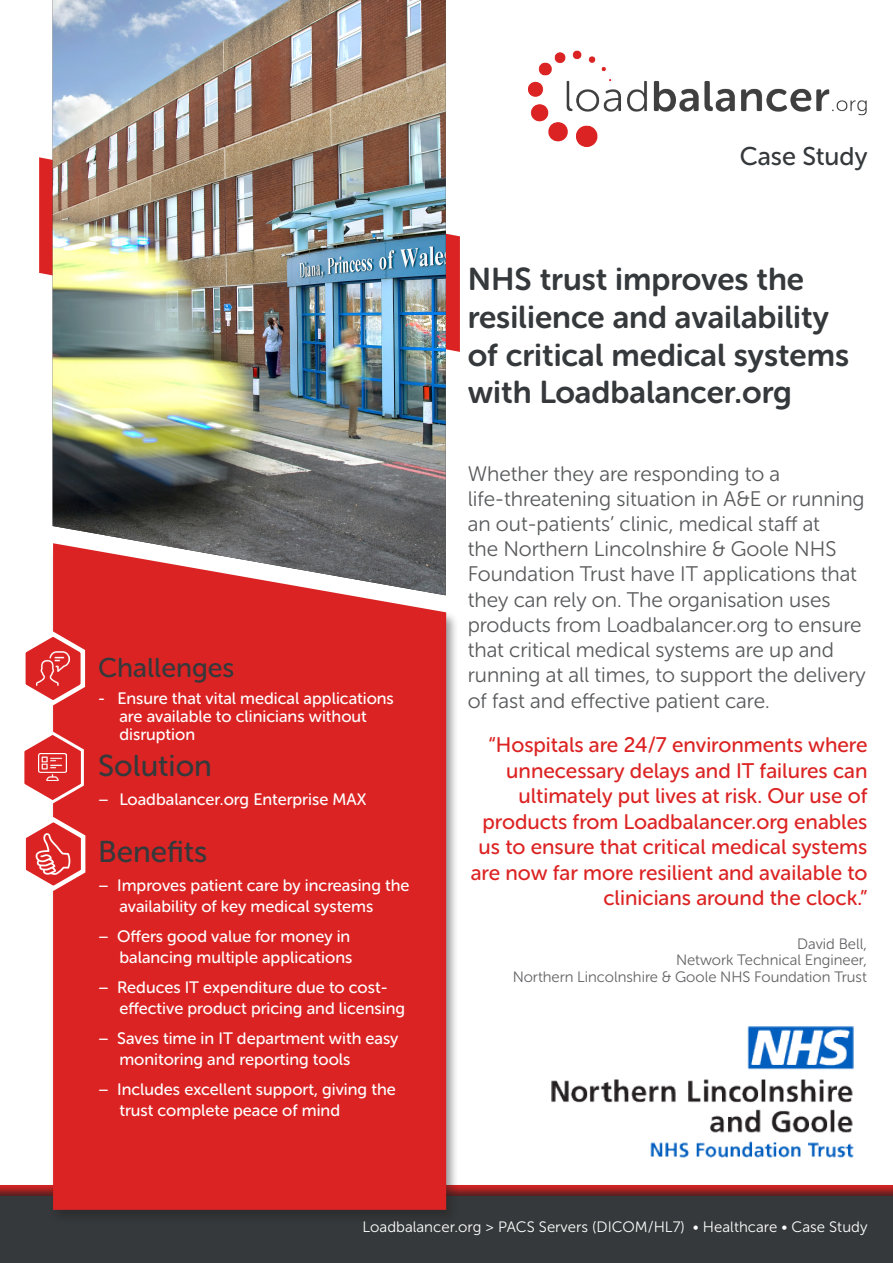
<style>
.page{position:relative;width:893px;height:1263px;background:#fff}
.page>*{position:absolute;margin:0;border:0;box-sizing:border-box;transform-origin:0 0}
.t1{font:31.5px/37.8px "Museo Sans Rounded 700";color:#35393b}
.t2{font:30px "Museo Sans Rounded 500";color:#35393b}
.t3{font:27px "Museo Sans Rounded 500";color:#35393b}
.t4{font:25.5px "Museo Sans Rounded 500";color:#35393b}
.t5{font:21px/25.2px "Museo Sans Rounded 300";color:#595a5c}
.t6{font:21px/25.5px "Museo Sans Rounded 500";color:#dc2323;text-align:right}
.t7{font:16.5px/21px "Museo Sans Rounded 500";color:#fff}
.t8{font:15px "Museo Sans Rounded 300";color:#636366}
.t9{font:15px "Museo Sans 300";color:#fff}
</style>
<div class="page">
<div style="left:0;top:1183px;width:893px;height:80px;background:#231f20;opacity:.8"></div>
<div style="left:0;top:1196px;width:893px;height:67px;background:#35393b"></div>
<div style="left:49px;top:543px;width:410px;height:682px;background:#231f20;opacity:.45"></div>
<div style="left:53px;top:595px;width:393px;height:615px;background:#dc2323"></div>
<svg style="left:24px;top:730px;width:61px;height:75px"></svg>
<svg style="left:25px;top:629px;width:62px;height:79px"></svg>
<svg style="left:25px;top:814px;width:63px;height:79px"></svg>
<img style="left:528px;top:50px;width:339px;height:97px">
<svg style="left:39px;top:157px;width:421px;height:195px;fill:#dc2323"></svg>
<img style="left:53px;top:0;width:393px;height:595px">
<img style="left:552px;top:1026px;width:302px;height:132px">
<p class="t4" style="left:740px;top:142px;width:129px">Case Study</p>
<p class="t3" style="left:98px;top:653px;width:138px">Challenges</p>
<p class="t7" style="left:119px;top:689px;width:276px;line-height:18px;text-indent:-21px">- Ensure that vital medical applications are available to clinicians without disruption</p>
<p class="t2" style="left:98px;top:749px;width:115px">Solution</p>
<p class="t7" style="left:98px;top:789px;width:270px">– Loadbalancer.org Enterprise MAX</p>
<p class="t2" style="left:98px;top:835px;width:111px">Benefits</p>
<p class="t7" style="left:119px;top:875px;width:292px;text-indent:-21px">– Improves patient care by increasing the availability of key medical systems</p>
<p class="t7" style="left:98px;top:926px;width:256px;text-align:right">– Offers good value for money in balancing multiple applications</p>
<p class="t7" style="left:119px;top:977px;width:287px;text-indent:-21px">– Reduces IT expenditure due to cost&shy;effective product pricing and licensing</p>
<p class="t7" style="left:119px;top:1028px;width:281px;text-indent:-21px">– Saves time in IT department with easy monitoring and reporting tools</p>
<p class="t7" style="left:119px;top:1079px;width:278px;text-indent:-21px">– Includes excellent support, giving the trust complete peace of mind</p>
<p class="t1" style="left:468px;top:260px;width:383px">NHS trust improves the resilience and availability of critical medical systems with Loadbalancer.org</p>
<p class="t5" style="left:468px;top:461px;width:314px">Whether they are responding to a</p>
<p class="t5" style="left:468px;top:486px;width:400px">life-threatening situation in A&amp;E or running an out-patients’ clinic, medical staff at<br>the Northern Lincolnshire &amp; Goole NHS Foundation Trust have IT applications that they can rely on. The organisation uses products from Loadbalancer.org to ensure that critical medical systems are up and running at all times, to support the delivery of fast and effective patient care.</p>
<p class="t6" style="left:471px;top:732px;width:398px">“Hospitals are 24/7 environments where unnecessary delays and IT failures can ultimately put lives at risk. Our use of products from Loadbalancer.org enables us to ensure that critical medical systems are now far more resilient and available to clinicians around the clock.”</p>
<p class="t8" style="left:797px;top:936px;width:71px">David Bell,</p>
<p class="t8" style="left:676px;top:952px;width:192px">Network Technical Engineer,</p>
<p class="t8" style="left:513px;top:968px;width:356px">Northern Lincolnshire &amp; Goole NHS Foundation Trust</p>
<p class="t9" style="left:362px;top:1218px;width:506px">Loadbalancer.org &gt; PACS Servers (DICOM/HL7) • Healthcare • Case Study</p>
</div>
